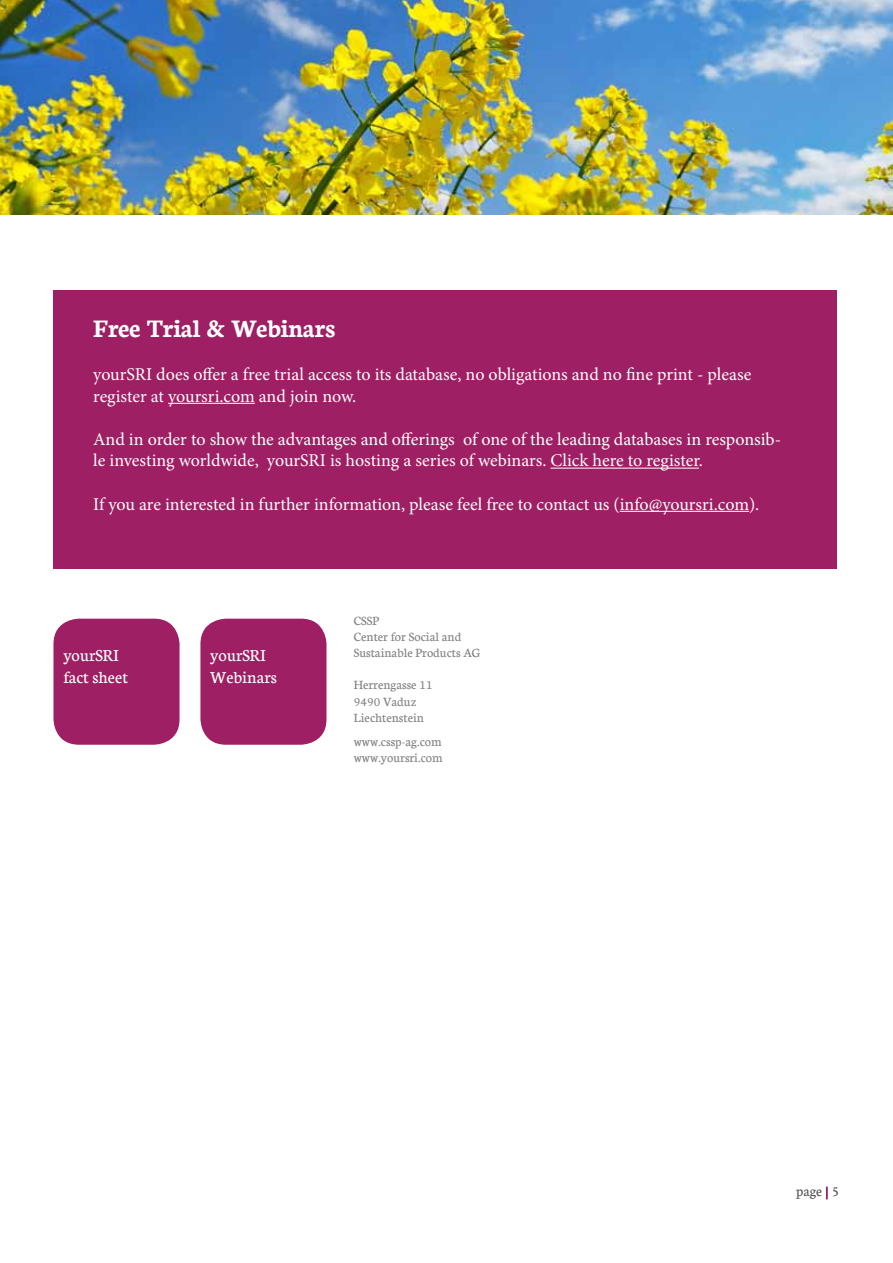
<style>
.page{position:relative;width:893px;height:1263px;background:#fff}
.page>*{position:absolute;margin:0;border:0;box-sizing:border-box;transform-origin:0 0}
.t1{font:700 27px "Neuton";color:#fff}
.t2{font:18px/21.6px "Minion Pro";letter-spacing:-.005em;color:#fff}
.t3{font:18px/21.6px "Neuton";color:#fff}
.t4{font:15px "Neuton";color:#4f5052}
.t5{font:13.5px/16.2px "Neuton";color:#828183}
</style>
<div class="page">
<svg style="left:826px;top:1187px;width:2px;height:12px"></svg>
<div style="left:53px;top:619px;width:127px;height:126px;background:#9e1f63;border-radius:26px"></div>
<div style="left:53px;top:291px;width:784px;height:278px;background:#9e1f63"></div>
<hr style="left:168px;top:403px;width:87px;height:1px;background:#fff">
<hr style="left:550px;top:468px;width:149px;height:1px;background:#fff">
<hr style="left:620px;top:511px;width:129px;height:1px;background:#fff">
<div style="left:200px;top:619px;width:126px;height:126px;background:#9e1f63;border-radius:26px"></div>
<img style="left:0;top:0;width:893px;height:215px">
<h1 class="t1" style="left:93px;top:311px;width:243px">Free Trial &amp; Webinars</h1>
<p class="t2" style="left:93px;top:363px;width:660px">yourSRI does offer a free trial access to its database, no obligations and no fine print - please register at yoursri.com and join now.</p>
<p class="t2" style="left:93px;top:428px;width:689px">And in order to show the advantages and offerings of one of the leading databases in responsib&shy;le investing worldwide, yourSRI is hosting a series of webinars. Click here to register.</p>
<p class="t2" style="left:93px;top:493px;width:668px">If you are interested in further information, please feel free to contact us (info@yoursri.com).</p>
<p class="t3" style="left:63px;top:644px;width:66px">yourSRI fact sheet</p>
<p class="t3" style="left:210px;top:644px;width:68px">yourSRI<br>Webinars</p>
<p class="t5" style="left:354px;top:612px;width:128px">CSSP<br>Center for Social and<br>Sustainable Products AG</p>
<p class="t5" style="left:354px;top:676px;width:80px">Herrengasse 11<br>9490 Vaduz<br>Liechtenstein</p>
<p class="t5" style="left:354px;top:733px;width:90px">www.cssp-ag.com www.yoursri.com</p>
<p class="t4" style="left:796px;top:1182px;width:44px">page 5</p>
</div>
